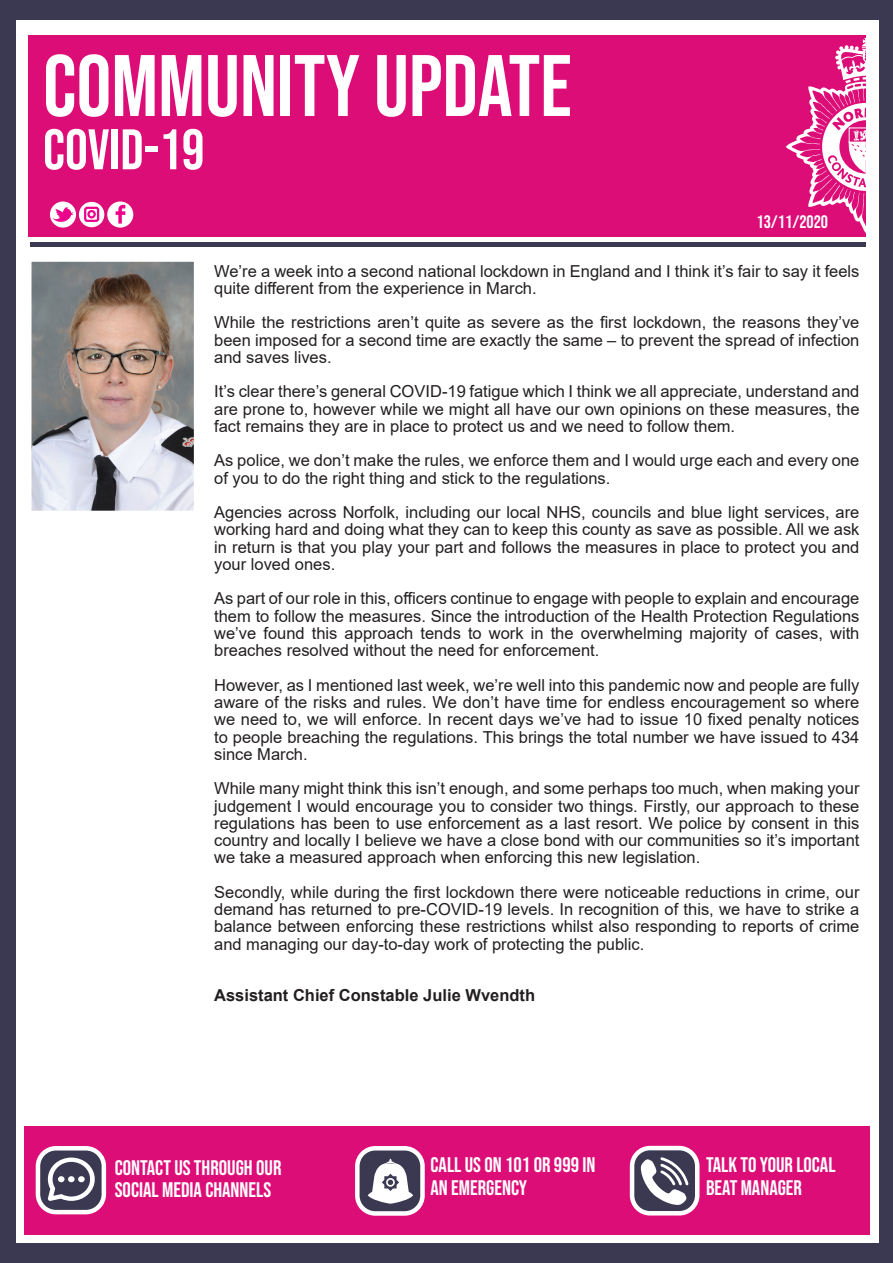
<style>
.page{position:relative;width:893px;height:1263px;background:#fff}
.page>*{position:absolute;margin:0;border:0;box-sizing:border-box;transform-origin:0 0}
.t1{font:87px "Bebas Neue";color:#fff}
.t2{font:57px "Bebas Neue";color:#fff}
.t3{font:21px/22.5px "Bebas Neue";color:#fff}
.t4{font:18px "Bebas Neue";color:#fff}
.t5{font:16.5px/17.2px "Arial";color:#231f20;text-align:justify}
.t6{font:700 16.5px "Arial";color:#231f20}
</style>
<div class="page">
<div style="left:1px;top:0;width:892px;height:1263px;background:#3b3852"></div>
<div style="left:16px;top:20px;width:863px;height:1222px;background:#fff"></div>
<div style="left:30px;top:242px;width:836px;height:5px;background:#3b3852"></div>
<div style="left:28px;top:35px;width:838px;height:202px;background:#dd0d78"></div>
<div style="left:24px;top:1126px;width:846px;height:108px;background:#dd0d78"></div>
<div style="left:38px;top:1148px;width:66px;height:64px;background:#3b3852;border-radius:18px"></div>
<div style="left:36px;top:1146px;width:70px;height:68px;border:4px solid #fff;border-radius:18px"></div>
<svg style="left:47px;top:1157px;width:48px;height:44px"></svg>
<div style="left:58px;top:1176px;width:7px;height:6px;background:#fff;border-radius:50%"></div>
<div style="left:68px;top:1176px;width:7px;height:6px;background:#fff;border-radius:50%"></div>
<div style="left:78px;top:1176px;width:7px;height:6px;background:#fff;border-radius:50%"></div>
<div style="left:357px;top:1148px;width:65px;height:65px;background:#3b3852;border-radius:18px"></div>
<div style="left:355px;top:1146px;width:70px;height:70px;border:4px solid #fff;border-radius:18px"></div>
<svg style="left:368px;top:1158px;width:45px;height:46px"></svg>
<div style="left:632px;top:1148px;width:65px;height:65px;background:#3b3852;border-radius:18px"></div>
<div style="left:630px;top:1146px;width:69px;height:69px;border:4px solid #fff;border-radius:18px"></div>
<svg style="left:641px;top:1157px;width:48px;height:48px"></svg>
<svg style="left:107px;top:201px;width:26px;height:27px"></svg>
<svg style="left:116px;top:205px;width:9px;height:19px"></svg>
<svg style="left:50px;top:201px;width:26px;height:27px"></svg>
<svg style="left:52px;top:207px;width:22px;height:18px"></svg>
<div style="left:79px;top:202px;width:25px;height:25px;background:#fff;border-radius:50%"></div>
<svg style="left:84px;top:206px;width:16px;height:16px"></svg>
<img style="left:33px;top:263px;width:160px;height:247px">
<div style="left:26px;top:256px;width:174px;height:261px;border:6px solid #fff"></div>
<svg style="left:786px;top:38px;width:80px;height:195px"></svg>
<p class="t1" style="left:43px;top:37px;width:530px">COMMUNITY UPDATE</p>
<p class="t2" style="left:43px;top:117px;width:163px">COVID-19</p>
<p class="t4" style="left:756px;top:211px;width:73px">13/11/2020</p>
<p class="t5" style="left:214px;top:262px;width:647px">We’re a week into a second national lockdown in England and I think it’s fair to say it feels quite different from the experience in March.</p>
<p class="t5" style="left:214px;top:314px;width:647px">While the restrictions aren’t quite as severe as the first lockdown, the reasons they’ve been imposed for a second time are exactly the same – to prevent the spread of infection and saves lives.</p>
<p class="t5" style="left:214px;top:383px;width:647px">It’s clear there’s general COVID-19 fatigue which I think we all appreciate, understand and are prone to, however while we might all have our own opinions on these measures, the fact remains they are in place to protect us and we need to follow them.</p>
<p class="t5" style="left:214px;top:452px;width:647px">As police, we don’t make the rules, we enforce them and I would urge each and every one of you to do the right thing and stick to the regulations.</p>
<p class="t5" style="left:214px;top:504px;width:647px">Agencies across Norfolk, including our local NHS, councils and blue light services, are working hard and doing what they can to keep this county as save as possible. All we ask in return is that you play your part and follows the measures in place to protect you and your loved ones.</p>
<p class="t5" style="left:214px;top:590px;width:647px">As part of our role in this, officers continue to engage with people to explain and encourage them to follow the measures. Since the introduction of the Health Protection Regulations we’ve found this approach tends to work in the overwhelming majority of cases, with breaches resolved without the need for enforcement.</p>
<p class="t5" style="left:214px;top:676px;width:647px">However, as I mentioned last week, we’re well into this pandemic now and people are fully aware of the risks and rules. We don’t have time for endless encouragement so where we need to, we will enforce. In recent days we’ve had to issue 10 fixed penalty notices to people breaching the regulations. This brings the total number we have issued to 434 since March.</p>
<p class="t5" style="left:214px;top:780px;width:647px">While many might think this isn’t enough, and some perhaps too much, when making your judgement I would encourage you to consider two things. Firstly, our approach to these regulations has been to use enforcement as a last resort. We police by consent in this country and locally I believe we have a close bond with our communities so it’s important we take a measured approach when enforcing this new legislation.</p>
<p class="t5" style="left:214px;top:883px;width:647px">Secondly, while during the first lockdown there were noticeable reductions in crime, our demand has returned to pre-COVID-19 levels. In recognition of this, we have to strike a balance between enforcing these restrictions whilst also responding to reports of crime and managing our day-to-day work of protecting the public.</p>
<p class="t6" style="left:214px;top:984px;width:322px">Assistant Chief Constable Julie Wvendth</p>
<p class="t3" style="left:115px;top:1156px;width:168px">CONTACT US THROUGH OUR<br>SOCIAL MEDIA CHANNELS</p>
<p class="t3" style="left:431px;top:1154px;width:166px">CALL US ON 101 OR 999 IN<br>AN EMERGENCY</p>
<p class="t3" style="left:706px;top:1154px;width:131px">TALK TO YOUR LOCAL<br>BEAT MANAGER</p>
</div>
